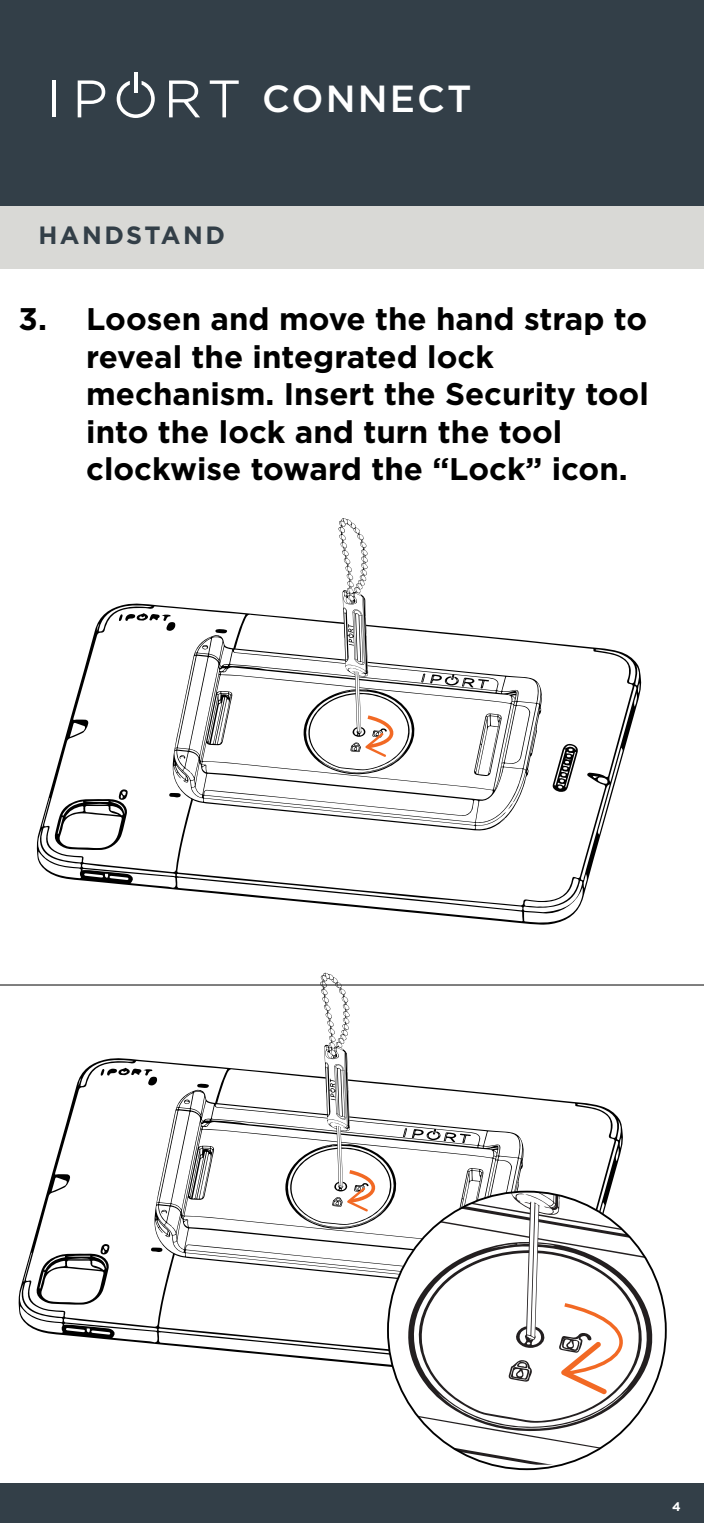
<style>
.page{position:relative;width:704px;height:1523px;background:#fff}
.page>*{position:absolute;margin:0;border:0;box-sizing:border-box;transform-origin:0 0}
.t1{font:500 37.75px "Gotham";letter-spacing:.055em;color:#fff}
.t2{font:700 31.25px/37.5px "Gotham";color:#000}
.t3{font:700 25px "Gotham";letter-spacing:.1em;color:#333f48}
.t4{font:700 12.5px "Gotham";color:#fff}
</style>
<div class="page">
<div style="left:0;top:0;width:703px;height:236px;background:#333f48"></div>
<div style="left:0;top:1483px;width:703px;height:39px;background:#333f48"></div>
<hr style="left:52px;top:80px;width:4px;height:37px;background:#fff">
<svg style="left:78px;top:80px;width:27px;height:37px"></svg>
<svg style="left:169px;top:80px;width:31px;height:37px"></svg>
<svg style="left:209px;top:80px;width:29px;height:37px"></svg>
<hr style="left:134px;top:72px;width:3px;height:21px;background:#fff">
<svg style="left:117px;top:81px;width:38px;height:37px"></svg>
<div style="left:0;top:206px;width:703px;height:62px;background:#d9d9d6"></div>
<hr style="left:0;top:984px;width:703px;height:1px;background:#000">
<svg style="left:36px;top:603px;width:605px;height:321px"></svg>
<svg style="left:552px;top:742px;width:26px;height:50px"></svg>
<svg style="left:54px;top:789px;width:74px;height:61px"></svg>
<svg style="left:169px;top:793px;width:3px;height:4px"></svg>
<svg style="left:215px;top:629px;width:12px;height:4px"></svg>
<svg style="left:119px;top:613px;width:57px;height:18px"></svg>
<svg style="left:172px;top:634px;width:370px;height:197px"></svg>
<svg style="left:501px;top:818px;width:3px;height:4px"></svg>
<svg style="left:508px;top:802px;width:5px;height:7px"></svg>
<svg style="left:179px;top:755px;width:6px;height:4px"></svg>
<svg style="left:201px;top:645px;width:7px;height:4px"></svg>
<svg style="left:253px;top:518px;width:248px;height:277px"></svg>
<svg style="left:18px;top:1058px;width:217px;height:294px"></svg>
<svg style="left:36px;top:1243px;width:74px;height:61px"></svg>
<svg style="left:151px;top:1247px;width:3px;height:5px"></svg>
<svg style="left:197px;top:1083px;width:12px;height:5px"></svg>
<svg style="left:101px;top:1067px;width:56px;height:18px"></svg>
<svg style="left:154px;top:1089px;width:81px;height:196px"></svg>
<svg style="left:161px;top:1209px;width:6px;height:4px"></svg>
<svg style="left:183px;top:1099px;width:7px;height:5px"></svg>
<svg style="left:442px;top:1270px;width:223px;height:194px"></svg>
<svg style="left:421px;top:1255px;width:232px;height:187px"></svg>
<svg style="left:235px;top:972px;width:410px;height:450px"></svg>
<p class="t1" style="left:262px;top:77px;width:211px">CONNECT</p>
<p class="t3" style="left:38px;top:221px;width:188px">HANDSTAND</p>
<p class="t2" style="left:86px;top:300px;width:563px;text-indent:-68px">3. Loosen and move the hand strap to reveal the integrated lock mechanism. Insert the Security tool into the lock and turn the tool clockwise toward the “Lock” icon.</p>
<p class="t4" style="left:671px;top:1498px;width:10px">4</p>
</div>
